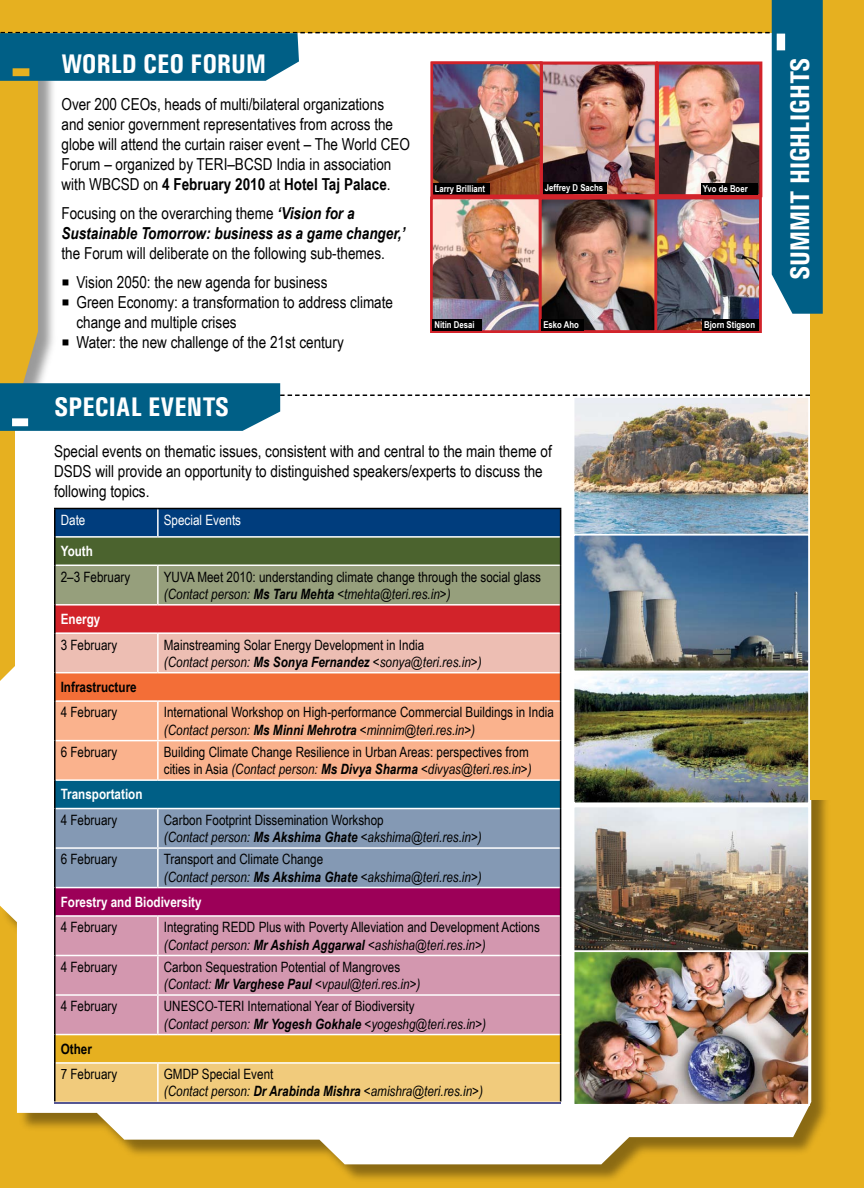
<style>
.page{position:relative;width:864px;height:1188px;background:#fff}
.page>*{position:absolute;margin:0;border:0;box-sizing:border-box;transform-origin:0 0}
.t1{font:700 27px "Univers Condensed";color:#fff}
.t2{font:16.5px/19.8px "Arial Narrow";color:#000}
.t3{font:italic 700 16.5px/19.8px "Arial Narrow";color:#000}
.t4{font:14.25px/17.2px "Arial Narrow";color:#000}
.t5{font:italic 14.25px/17.2px "Arial Narrow";color:#000}
.t6{font:700 14.25px "Arial Narrow";color:#fff}
.t7{font:700 14.25px "Arial Narrow";color:#000}
.t8{font:14.25px "Arial Narrow";color:#fff}
.t9{font:700 9.45px "Arial Narrow";color:#fff}
.s1{font-weight:700}
.s2{font-weight:400;font-style:normal}
.s3{font-style:italic}
.s4{font-weight:700;font-style:italic}
.s5{font-style:normal}
</style>
<div class="page">
<div style="left:0;top:381px;width:864px;height:807px;background:#e6b020"></div>
<div style="left:1px;top:386px;width:832px;height:798px;background:#000;opacity:.4"></div>
<svg style="left:1px;top:1146px;width:812px;height:18px"></svg>
<div style="left:811px;top:0;width:53px;height:800px;background:#e6b020"></div>
<img style="left:0;top:0;width:823px;height:1146px">
<h1 class="t1" style="left:62px;top:47px;width:96px">WORLD CEO</h1>
<h1 class="t1" style="left:190px;top:47px;width:74px">FORUM</h1>
<p class="t2" style="left:62px;top:94px;width:349px">Over 200 CEOs, heads of multi/bilateral organizations and senior government representatives from across the globe will attend the curtain raiser event – The World CEO Forum – organized by TERI–BCSD India in association with WBCSD on <span class="s1">4 February 2010</span> at <span class="s1">Hotel Taj Palace</span>.</p>
<p class="t3" style="left:62px;top:203px;width:345px"><span class="s2">Focusing on the overarching theme</span> ‘Vision for a<br>Sustainable Tomorrow: business as a game changer,’</p>
<p class="t2" style="left:70px;top:238px;width:317px;line-height:29.5px;text-indent:-8px">the Forum will deliberate on the following sub-themes.<br>Vision 2050: the new agenda for business</p>
<p class="t2" style="left:76px;top:292px;width:318px;text-indent:-7px">G reen Economy: a transformation to address climate change and multiple crises<br>Water: the new challenge of the 21st century</p>
<p class="t9" style="left:435px;top:182px;width:52px">Larry Brilliant</p>
<p class="t9" style="left:545px;top:181px;width:60px">Jeffrey D Sachs</p>
<p class="t9" style="left:434px;top:317px;width:42px">Nitin Desai</p>
<p class="t9" style="left:543px;top:317px;width:37px">Esko Aho</p>
<h1 class="t1" style="left:54px;top:390px;width:174px">SPECIAL EVENTS</h1>
<p class="t2" style="left:54px;top:441px;width:499px">Special events on thematic issues, consistent with and central to the main theme of<br>DSDS will provide an opportunity to distinguished speakers/experts to discuss the following topics.</p>
<p class="t8" style="left:61px;top:509px;width:26px">Date</p>
<p class="t8" style="left:164px;top:509px;width:79px">Special Events</p>
<p class="t6" style="left:61px;top:540px;width:34px">Youth</p>
<p class="t4" style="left:61px;top:567px;width:71px">2–3 February</p>
<p class="t4" style="left:164px;top:567px;width:17px">YUVA</p>
<p class="t4" style="left:164px;top:567px;width:379px;text-indent:34px">Meet 2010: understanding climate change through the social glass <span class="s3">(Contact person:</span> <span class="s4">Ms Taru Mehta</span> <span class="s3">&lt;tmehta@teri.res.in&gt;)</span></p>
<p class="t6" style="left:61px;top:608px;width:41px">Energy</p>
<p class="t4" style="left:61px;top:635px;width:58px">3 February</p>
<p class="t4" style="left:164px;top:635px;width:319px">Mainstreaming Solar Energy Development in India<br><span class="s3">(Contact person:</span> <span class="s4">Ms Sonya Fernandez</span> <span class="s3">&lt;sonya@teri.res.in&gt;)</span></p>
<p class="t7" style="left:61px;top:676px;width:77px">Infrastructure</p>
<p class="t4" style="left:61px;top:703px;width:58px">4 February</p>
<p class="t4" style="left:164px;top:703px;width:392px">International Workshop on High-performance Commercial Buildings in India <span class="s3">(Contact person:</span> <span class="s4">Ms Minni Mehrotra</span> <span class="s3">&lt;minnim@teri.res.in&gt;)</span></p>
<p class="t4" style="left:61px;top:743px;width:58px">6 February</p>
<p class="t4" style="left:164px;top:743px;width:369px">Building Climate Change Resilience in Urban Areas: perspectives from cities in Asia <span class="s3">(Contact person:</span> <span class="s4">Ms Divya Sharma</span> <span class="s3">&lt;divyas@teri.res.in&gt;)</span></p>
<p class="t6" style="left:61px;top:784px;width:83px">Transportation</p>
<p class="t4" style="left:61px;top:811px;width:58px">4 February</p>
<p class="t5" style="left:164px;top:811px;width:319px"><span class="s5">Carbon Footprint Dissemination Workshop<br></span>(Contact person: <span class="s1">Ms Akshima Ghate</span> &lt;akshima@teri.res.in&gt;)</p>
<p class="t4" style="left:61px;top:850px;width:58px">6 February</p>
<p class="t5" style="left:164px;top:850px;width:319px"><span class="s5">Transport and Climate Change<br></span>(Contact person: <span class="s1">Ms Akshima Ghate</span> &lt;akshima@teri.res.in&gt;)</p>
<p class="t6" style="left:61px;top:891px;width:142px">Forestry and Biodiversity</p>
<p class="t4" style="left:61px;top:918px;width:58px">4 February</p>
<p class="t4" style="left:164px;top:918px;width:378px">Integrating REDD Plus with Poverty Alleviation and Development Actions <span class="s3">(Contact person:</span> <span class="s4">Mr Ashish Aggarwal</span> <span class="s3">&lt;ashisha@teri.res.in&gt;)</span></p>
<p class="t4" style="left:61px;top:958px;width:58px">4 February</p>
<p class="t4" style="left:164px;top:958px;width:258px">Carbon Sequestration Potential of Mangroves <span class="s3">(Contact:</span> <span class="s4">Mr Varghese Paul</span> <span class="s3">&lt;vpaul@teri.res.in&gt;)</span></p>
<p class="t4" style="left:61px;top:997px;width:58px">4 February</p>
<p class="t4" style="left:164px;top:997px;width:324px">UN ESCO-TERI International Year of Biodiversity<br><span class="s3">(Contact person:</span> <span class="s4">Mr Yogesh Gokhale</span> <span class="s3">&lt;yogeshg@teri.res.in&gt;)</span></p>
<p class="t7" style="left:61px;top:1038px;width:33px">Other</p>
<p class="t4" style="left:61px;top:1065px;width:58px">7 February</p>
<p class="t4" style="left:164px;top:1065px;width:10px">GMDP</p>
<p class="t5" style="left:164px;top:1065px;width:321px;text-indent:38px"><span class="s5">Special Event<br></span>(Contact person: <span class="s1">Dr Arabinda Mishra</span> &lt;amishra@teri.res.in&gt;)</p>
<p class="t9" style="left:703px;top:181px;width:47px">Yvo de Boer</p>
<p class="t9" style="left:704px;top:317px;width:52px">Bjorn Stigson</p>
<h1 class="t1" style="left:783px;top:280px;width:221px;rotate:-90deg">SUMMIT HIGHLIGHTS</h1>
</div>
